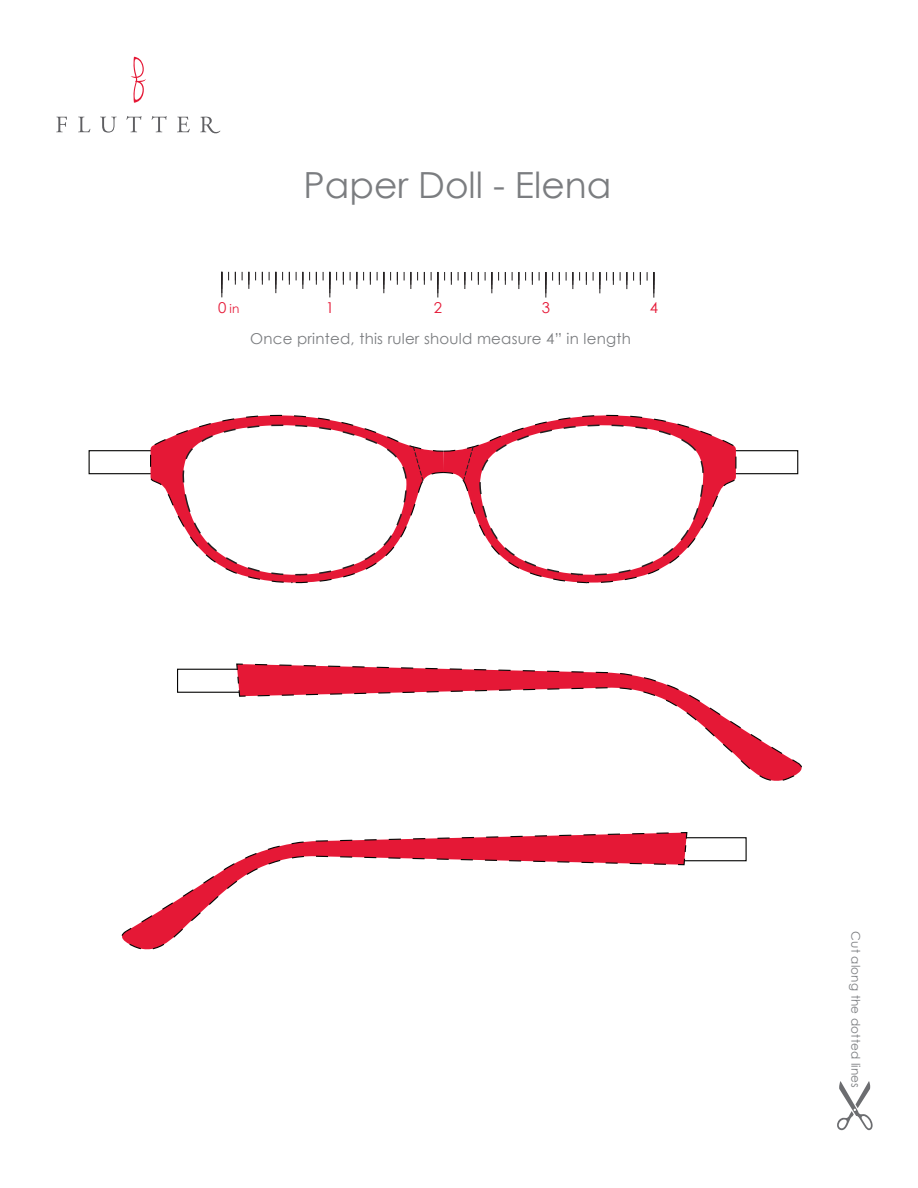
<style>
.page{position:relative;width:918px;height:1188px;background:#fff}
.page>*{position:absolute;margin:0;border:0;box-sizing:border-box;transform-origin:0 0}
.t1{font:36px "Century Gothic";color:#7b7d80}
.t2{font:15px "Century Gothic";letter-spacing:.015em;color:#7b7d80}
.t3{font:15px "Century Gothic";color:#e51836}
.t4{font:12px "Century Gothic";letter-spacing:.015em;color:#7b7d80}
.t5{font:12px "Century Gothic";color:#e51836}
.s1{font-size:15px}
</style>
<div class="page">
<svg style="left:56px;top:117px;width:11px;height:15px"></svg>
<svg style="left:78px;top:117px;width:12px;height:15px"></svg>
<svg style="left:100px;top:117px;width:17px;height:16px"></svg>
<svg style="left:126px;top:116px;width:15px;height:16px"></svg>
<svg style="left:152px;top:116px;width:15px;height:16px"></svg>
<svg style="left:177px;top:117px;width:13px;height:15px"></svg>
<svg style="left:200px;top:117px;width:20px;height:16px"></svg>
<svg style="left:131px;top:57px;width:15px;height:46px"></svg>
<svg style="left:837px;top:1081px;width:36px;height:49px"></svg>
<svg style="left:235px;top:272px;width:1px;height:13px"></svg>
<svg style="left:262px;top:272px;width:1px;height:13px"></svg>
<svg style="left:289px;top:272px;width:1px;height:13px"></svg>
<svg style="left:316px;top:272px;width:1px;height:13px"></svg>
<svg style="left:343px;top:272px;width:1px;height:13px"></svg>
<svg style="left:370px;top:272px;width:1px;height:13px"></svg>
<svg style="left:397px;top:272px;width:1px;height:13px"></svg>
<svg style="left:424px;top:272px;width:1px;height:13px"></svg>
<svg style="left:451px;top:272px;width:1px;height:13px"></svg>
<svg style="left:478px;top:272px;width:1px;height:13px"></svg>
<svg style="left:505px;top:272px;width:1px;height:13px"></svg>
<svg style="left:532px;top:272px;width:1px;height:13px"></svg>
<svg style="left:559px;top:272px;width:1px;height:13px"></svg>
<svg style="left:586px;top:272px;width:1px;height:13px"></svg>
<svg style="left:613px;top:272px;width:1px;height:13px"></svg>
<svg style="left:640px;top:272px;width:1px;height:13px"></svg>
<svg style="left:249px;top:272px;width:7px;height:17px"></svg>
<svg style="left:303px;top:272px;width:7px;height:17px"></svg>
<svg style="left:357px;top:272px;width:7px;height:17px"></svg>
<svg style="left:411px;top:272px;width:7px;height:17px"></svg>
<svg style="left:465px;top:272px;width:7px;height:17px"></svg>
<svg style="left:519px;top:272px;width:7px;height:17px"></svg>
<svg style="left:573px;top:272px;width:7px;height:17px"></svg>
<svg style="left:627px;top:272px;width:7px;height:17px"></svg>
<svg style="left:276px;top:272px;width:7px;height:21px"></svg>
<svg style="left:384px;top:272px;width:7px;height:21px"></svg>
<svg style="left:492px;top:272px;width:7px;height:21px"></svg>
<svg style="left:600px;top:272px;width:7px;height:21px"></svg>
<svg style="left:222px;top:272px;width:7px;height:25px"></svg>
<svg style="left:330px;top:272px;width:7px;height:25px"></svg>
<svg style="left:438px;top:272px;width:7px;height:25px"></svg>
<svg style="left:546px;top:272px;width:7px;height:26px"></svg>
<svg style="left:654px;top:272px;width:1px;height:26px"></svg>
<div style="left:89px;top:450px;width:66px;height:24px;background:#fff;border:1px solid #050504"></div>
<div style="left:732px;top:450px;width:66px;height:24px;background:#fff;border:1px solid #050504"></div>
<svg style="left:445px;top:414px;width:292px;height:170px"></svg>
<svg style="left:463px;top:447px;width:10px;height:34px"></svg>
<svg style="left:479px;top:422px;width:228px;height:161px"></svg>
<div style="left:177px;top:669px;width:66px;height:24px;background:#fff;border:1px solid #050504"></div>
<svg style="left:248px;top:663px;width:423px;height:33px"></svg>
<svg style="left:236px;top:663px;width:11px;height:34px"></svg>
<svg style="left:257px;top:686px;width:544px;height:95px"></svg>
<svg style="left:791px;top:758px;width:11px;height:11px"></svg>
<svg style="left:149px;top:414px;width:296px;height:170px"></svg>
<svg style="left:177px;top:424px;width:246px;height:152px"></svg>
<div style="left:681px;top:837px;width:66px;height:24px;background:#fff;border:1px solid #050504"></div>
<svg style="left:128px;top:856px;width:545px;height:94px"></svg>
<svg style="left:677px;top:832px;width:11px;height:34px"></svg>
<svg style="left:135px;top:832px;width:535px;height:95px"></svg>
<svg style="left:121px;top:927px;width:12px;height:10px"></svg>
<h1 class="t1" style="left:304px;top:163px;width:309px">Paper Doll - Elena</h1>
<p class="t5" style="left:218px;top:301px;width:23px"><span class="s1">0</span> in</p>
<p class="t3" style="left:326px;top:298px;width:10px">1</p>
<p class="t3" style="left:434px;top:298px;width:10px">2</p>
<p class="t3" style="left:542px;top:298px;width:10px">3</p>
<p class="t3" style="left:650px;top:298px;width:10px">4</p>
<p class="t2" style="left:250px;top:330px;width:382px">Once printed, this ruler should measure 4” in length</p>
<p class="t4" style="left:863px;top:931px;width:158px;rotate:90deg">Cut along the dotted lines</p>
</div>
